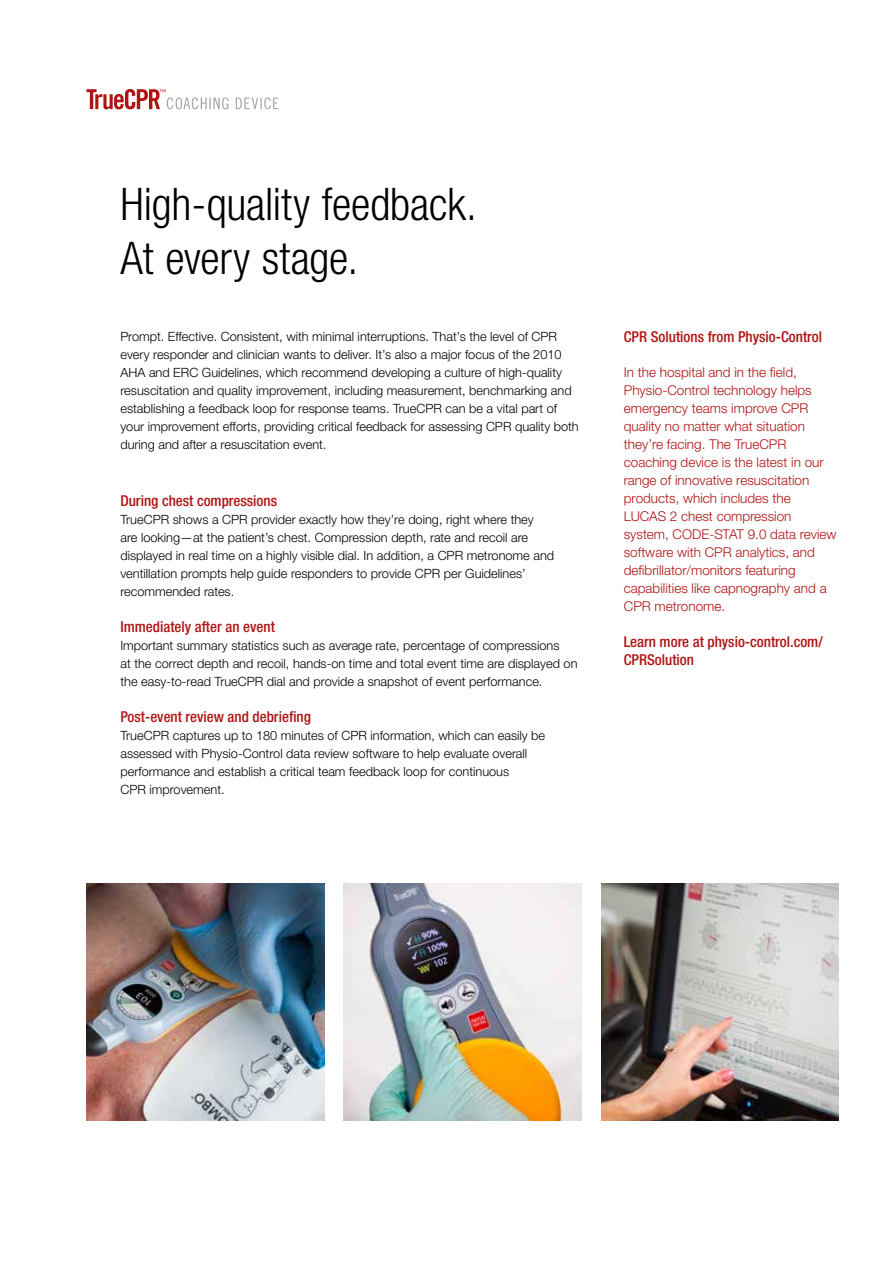
<style>
.page{position:relative;width:893px;height:1263px;background:#fff}
.page>*{position:absolute;margin:0;border:0;box-sizing:border-box;transform-origin:0 0}
.t1{font:300 condensed 45px/54px "Helvetica Neue LTW1 G";letter-spacing:-.005em;color:#000}
.t2{font:500 condensed 15px/18px "Helvetica Neue LTW1 G";color:#af1413}
.t3{font:300 13.5px/18px "Helvetica Neue LTW1 G";color:#af1413}
.t4{font:300 12.75px/18px "Helvetica Neue LTW1 G";color:#000}
</style>
<div class="page">
<svg style="left:87px;top:89px;width:192px;height:20px"></svg>
<img style="left:86px;top:883px;width:238px;height:238px">
<img style="left:601px;top:883px;width:238px;height:238px">
<img style="left:344px;top:883px;width:237px;height:238px">
<h1 class="t1" style="left:120px;top:178px;width:358px">High-quality feedback.<br>At every stage.</h1>
<p class="t4" style="left:120px;top:328px;width:460px">Prompt. Effective. Consistent, with minimal interruptions. That’s the level of CPR every responder and clinician wants to deliver. It’s also a major focus of the 2010<br>AHA and ERC Guidelines, which recommend developing a culture of high-quality resuscitation and quality improvement, including measurement, benchmarking and establishing a feedback loop for response teams. TrueCPR can be a vital part of your improvement efforts, providing critical feedback for assessing CPR quality both during and after a resuscitation event.</p>
<p class="t2" style="left:120px;top:491px;width:158px">During chest compressions</p>
<p class="t4" style="left:120px;top:510px;width:435px">TrueCPR shows a CPR provider exactly how they’re doing, right where they<br>are looking—at the patient’s chest. Compression depth, rate and recoil are displayed in real time on a highly visible dial. In addition, a CPR metronome and ventillation prompts help guide responders to provide CPR per Guidelines’ recommended rates.</p>
<p class="t2" style="left:120px;top:617px;width:156px">Immediately after an event</p>
<p class="t4" style="left:120px;top:636px;width:459px">Important summary statistics such as average rate, percentage of compressions<br>at the correct depth and recoil, hands-on time and total event time are displayed on the easy-to-read TrueCPR dial and provide a snapshot of event performance.</p>
<p class="t2" style="left:120px;top:707px;width:192px">Post-event review and debriefing</p>
<p class="t4" style="left:120px;top:726px;width:426px">TrueCPR captures up to 180 minutes of CPR information, which can easily be assessed with Physio-Control data review software to help evaluate overall performance and establish a critical team feedback loop for continuous<br>CPR improvement.</p>
<p class="t2" style="left:624px;top:327px;width:200px">CPR Solutions from Physio-Control</p>
<p class="t3" style="left:624px;top:363px;width:214px">In the hospital and in the field,<br>Physio-Control technology helps emergency teams improve CPR quality no matter what situation they’re facing. The TrueCPR coaching device is the latest in our range of innovative resuscitation products, which includes the<br>LUCAS 2 chest compression system, CODE-STAT 9.0 data review software with CPR analytics, and defibrillator/monitors featuring capabilities like capnography and a<br>CPR metronome.</p>
<p class="t2" style="left:624px;top:632px;width:200px">Learn more at physio-control.com/<br>CPRSolution</p>
</div>
